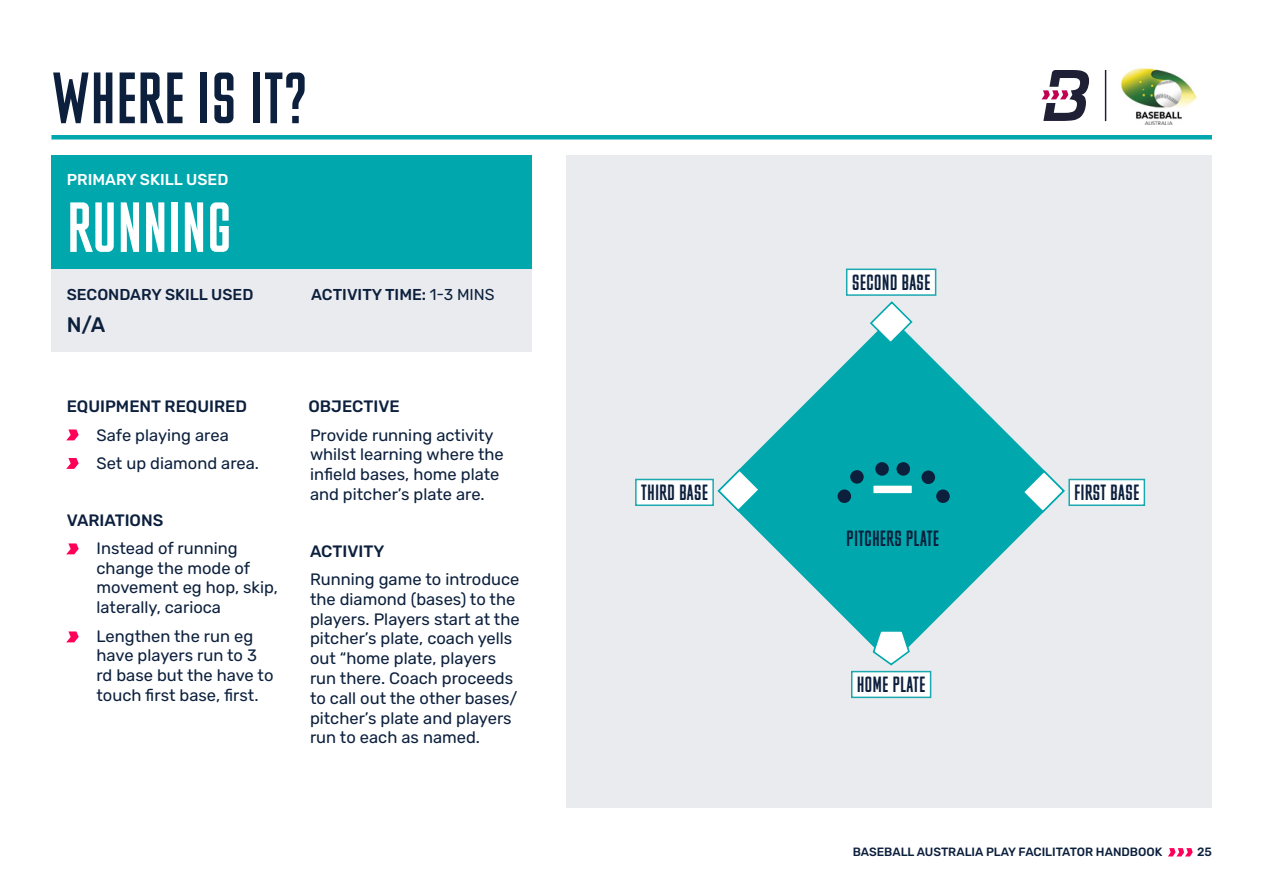
<style>
.page{position:relative;width:1263px;height:893px;background:#fff}
.page>*{position:absolute;margin:0;border:0;box-sizing:border-box;transform-origin:0 0}
.t1{font:69.15px "M Fred";color:#0c203d}
.t2{font:67.5px "M Fred";color:#fff}
.t3{font:21px "M Fred";color:#0c203d}
.t4{font:500 21px "Rubik";color:#0c203d}
.t5{font:16.5px/19.8px "Rubik";color:#0c203d}
.t6{font:500 16.5px "Rubik";color:#0c203d}
.t7{font:500 15.75px "Rubik";color:#0c203d}
.t8{font:500 15.75px "Rubik";color:#fff}
.t9{font:500 12px "Rubik";color:#0c203d}
.s1{font-weight:400}
</style>
<div class="page">
<hr style="left:1105px;top:70px;width:1px;height:51px;background:#1f2036">
<svg style="left:1041px;top:70px;width:48px;height:51px"></svg>
<img style="left:1121px;top:68px;width:76px;height:56px">
<svg style="left:1168px;top:848px;width:25px;height:8px"></svg>
<div style="left:566px;top:156px;width:646px;height:652px;background:#eaebef"></div>
<div style="left:52px;top:244px;width:480px;height:108px;background:#eaebef"></div>
<div style="left:51px;top:135px;width:1161px;height:5px;background:#00a8ad"></div>
<div style="left:52px;top:156px;width:480px;height:113px;background:#00a8ad"></div>
<svg style="left:66px;top:429px;width:13px;height:11px"></svg>
<svg style="left:66px;top:458px;width:13px;height:11px"></svg>
<svg style="left:66px;top:543px;width:13px;height:11px"></svg>
<svg style="left:66px;top:631px;width:13px;height:11px"></svg>
<div style="left:847px;top:269px;width:89px;height:26px;background:#fff"></div>
<div style="left:846px;top:269px;width:90px;height:27px;border:2px solid #1aa9af"></div>
<div style="left:852px;top:672px;width:78px;height:25px;background:#fff"></div>
<div style="left:851px;top:671px;width:80px;height:27px;border:2px solid #1aa9af"></div>
<div style="left:1069px;top:479px;width:75px;height:26px;background:#fff"></div>
<div style="left:1068px;top:479px;width:77px;height:27px;border:2px solid #1aa9af"></div>
<div style="left:636px;top:479px;width:77px;height:26px;background:#fff"></div>
<div style="left:635px;top:479px;width:79px;height:27px;border:2px solid #1aa9af"></div>
<svg style="left:739px;top:339px;width:304px;height:307px"></svg>
<svg style="left:1021px;top:469px;width:44px;height:45px"></svg>
<svg style="left:717px;top:468px;width:44px;height:45px"></svg>
<svg style="left:869px;top:301px;width:45px;height:44px"></svg>
<svg style="left:872px;top:629px;width:39px;height:37px"></svg>
<div style="left:872px;top:484px;width:41px;height:11px;background:#fff;border:2px solid #00a8ad"></div>
<div style="left:837px;top:489px;width:14px;height:14px;background:#0c203d;border-radius:50%"></div>
<div style="left:850px;top:470px;width:14px;height:14px;background:#0c203d;border-radius:50%"></div>
<div style="left:875px;top:462px;width:14px;height:14px;background:#0c203d;border-radius:50%"></div>
<div style="left:896px;top:462px;width:14px;height:14px;background:#0c203d;border-radius:50%"></div>
<div style="left:921px;top:470px;width:14px;height:14px;background:#0c203d;border-radius:50%"></div>
<div style="left:936px;top:489px;width:14px;height:14px;background:#0c203d;border-radius:50%"></div>
<h1 class="t1" style="left:51px;top:64px;width:257px">WHERE IS IT?</h1>
<p class="t8" style="left:67px;top:171px;width:163px">PRIMARY SKILL USED</p>
<h2 class="t2" style="left:67px;top:194px;width:167px">RUNNING</h2>
<p class="t7" style="left:67px;top:286px;width:188px">SECONDARY SKILL USED</p>
<p class="t7" style="left:311px;top:286px;width:185px">ACTIVITY TIME: <span class="s1">1-3 MINS</span></p>
<p class="t4" style="left:67px;top:313px;width:40px">N/A</p>
<p class="t6" style="left:67px;top:397px;width:182px">EQUIPMENT REQUIRED</p>
<p class="t5" style="left:97px;top:421px;width:164px;line-height:28.3px">Safe playing area<br>Set up diamond area.</p>
<p class="t6" style="left:67px;top:511px;width:98px">VARIATIONS</p>
<p class="t5" style="left:97px;top:539px;width:183px">Instead of running change the mode of movement eg hop, skip, laterally, carioca</p>
<p class="t5" style="left:97px;top:626px;width:178px">Lengthen the run eg have players run to 3 rd base but the have to touch first base, first.</p>
<p class="t6" style="left:308px;top:397px;width:93px">OBJECTIVE</p>
<p class="t5" style="left:310px;top:425px;width:195px">Provide running activity whilst learning where the infield bases, home plate and pitcher’s plate are.</p>
<p class="t6" style="left:310px;top:542px;width:76px">ACTIVITY</p>
<p class="t5" style="left:310px;top:570px;width:211px">Running game to introduce the diamond (bases) to the players. Players start at the pitcher’s plate, coach yells out “home plate, players run there. Coach proceeds to call out the other bases/ pitcher’s plate and players run to each as named.</p>
<p class="t3" style="left:852px;top:272px;width:80px">SECOND BASE</p>
<p class="t3" style="left:641px;top:482px;width:69px">THIRD BASE</p>
<p class="t3" style="left:1074px;top:482px;width:67px">FIRST BASE</p>
<p class="t3" style="left:846px;top:528px;width:94px">PITCHERS PLATE</p>
<p class="t3" style="left:857px;top:674px;width:70px">HOME PLATE</p>
<p class="t9" style="left:853px;top:845px;width:311px">BASEBALL AUSTRALIA PLAY FACILITATOR HANDBOOK</p>
<p class="t9" style="left:1197px;top:845px;width:16px">25</p>
</div>
